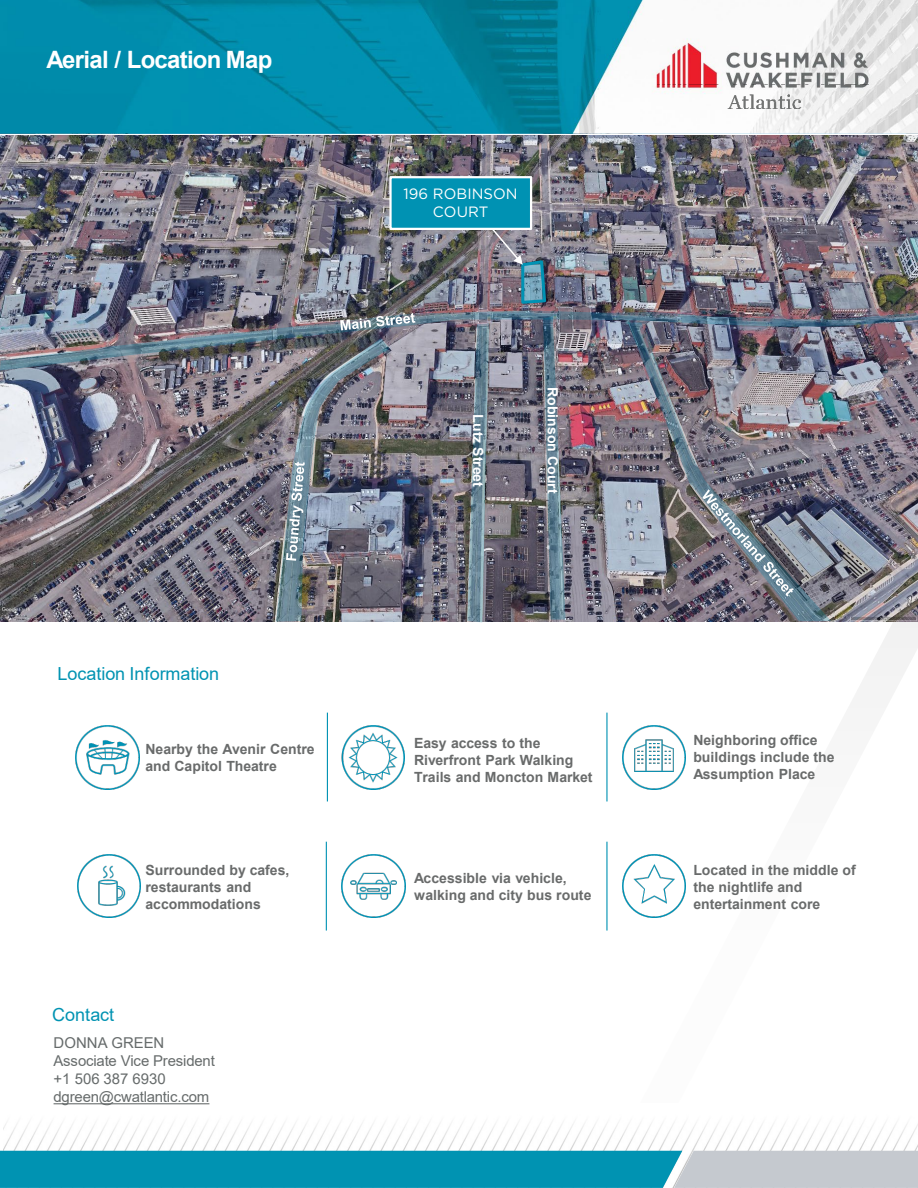
<style>
.page{position:relative;width:918px;height:1188px;background:#fff}
.page>*{position:absolute;margin:0;border:0;box-sizing:border-box;transform-origin:0 0}
.t1{font:700 24px "Arial";letter-spacing:-.03em;color:#fff}
.t2{font:18px "Arial";color:#0093b2}
.t3{font:15px/18px "Arial";letter-spacing:-.015em;color:#666b6b}
.t4{font:15px/18px "Gotham";letter-spacing:.005em;color:#fff;text-align:center}
.t5{font:700 14.1px/17px "Arial";color:#696b6b}
.t6{font:700 14.1px "Arial";letter-spacing:.005em;color:#fff}
</style>
<div class="page">
<svg style="left:595px;top:621px;width:323px;height:273px"></svg>
<img style="left:4px;top:1103px;width:914px;height:48px">
<svg style="left:0;top:1151px;width:918px;height:37px;background:#35a2ba"></svg>
<svg style="left:54px;top:1103px;width:155px;height:1px"></svg>
<img style="left:0;top:0;width:918px;height:621px">
<img style="left:658px;top:84px;width:215px;height:25px">
<img style="left:0;top:310px;width:918px;height:60px">
<svg style="left:340px;top:313px;width:75px;height:17px"></svg>
<img style="left:276px;top:338px;width:113px;height:284px">
<img style="left:467px;top:323px;width:22px;height:299px">
<img style="left:543px;top:316px;width:23px;height:304px">
<img style="left:628px;top:323px;width:203px;height:298px">
<img style="left:702px;top:489px;width:92px;height:107px">
<img style="left:76px;top:725px;width:64px;height:64px">
<img style="left:342px;top:725px;width:63px;height:64px">
<img style="left:622px;top:725px;width:64px;height:64px">
<img style="left:77px;top:854px;width:64px;height:64px">
<img style="left:342px;top:854px;width:64px;height:64px">
<img style="left:622px;top:854px;width:63px;height:64px">
<hr style="left:327px;top:713px;width:1px;height:88px;background:#0092b3">
<hr style="left:606px;top:713px;width:2px;height:88px;background:#0092b3">
<hr style="left:326px;top:842px;width:1px;height:89px;background:#0092b3">
<hr style="left:606px;top:842px;width:2px;height:89px;background:#0092b3">
<img style="left:487px;top:223px;width:61px;height:83px">
<div style="left:389px;top:176px;width:143px;height:54px;background:#0092b3;border:2px solid #fff"></div>
<p class="t1" style="left:46px;top:42px;width:227px">Aerial / Location Map</p>
<p class="t2" style="left:57px;top:661px;width:163px">Location Information</p>
<p class="t4" style="left:403px;top:185px;width:116px">196 ROBINSON<br>COURT</p>
<p class="t6" style="left:488px;top:414px;width:74px;rotate:90deg">Lutz Street</p>
<p class="t6" style="left:563px;top:387px;width:108px;rotate:90deg">Robinson Court</p>
<p class="t5" style="left:146px;top:741px;width:171px">Nearby the Avenir Centre and Capitol Theatre</p>
<p class="t5" style="left:414px;top:735px;width:180px">Easy access to the<br>Riverfront Park Walking<br>Trails and Moncton Market</p>
<p class="t5" style="left:693px;top:732px;width:143px">Neighboring office buildings include the<br>Assumption Place</p>
<p class="t5" style="left:146px;top:862px;width:145px">Surrounded by cafes, restaurants and accommodations</p>
<p class="t5" style="left:414px;top:870px;width:179px">Accessible via vehicle, walking and city bus route</p>
<p class="t5" style="left:693px;top:862px;width:164px">Located in the middle of the nightlife and entertainment core</p>
<p class="t2" style="left:52px;top:1003px;width:63px">Contact</p>
<p class="t3" style="left:54px;top:1033px;width:163px">DONNA GREEN<br>Associate Vice President +1 506 387 6930 dgreen@cwatlantic.com</p>
</div>
